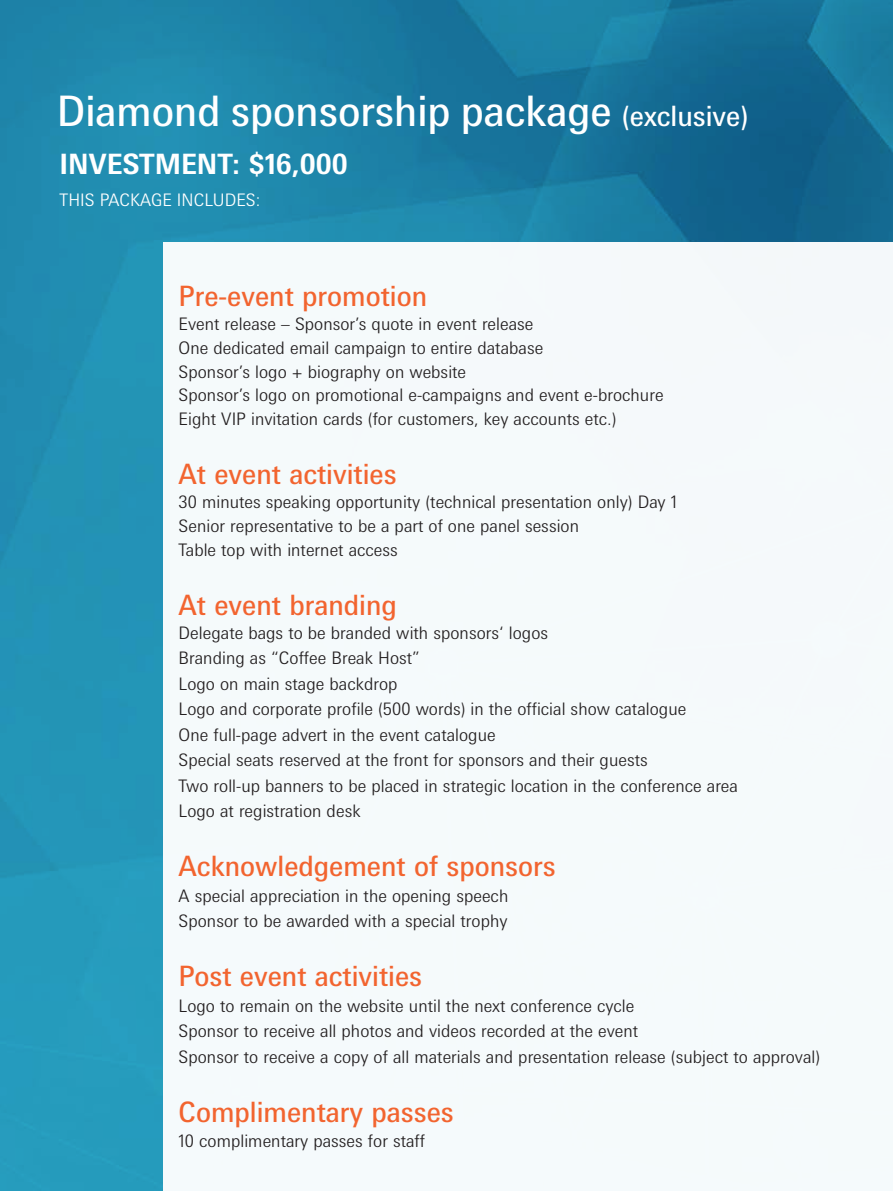
<style>
.page{position:relative;width:893px;height:1191px;background:#fff}
.page>*{position:absolute;margin:0;border:0;box-sizing:border-box;transform-origin:0 0}
.t1{font:42px "Messe Univers";color:#fff}
.t2{font:28.05px "Messe Univers";color:#f2642f}
.t3{font:700 28.05px "Messe Univers";color:#fff}
.t4{font:300 17.25px/25.5px "Messe Univers";color:#231f20}
.t5{font:300 17.25px "Messe Univers";color:#fff}
.s1{font-size:28.05px}
</style>
<div class="page">
<img style="left:0;top:0;width:893px;height:1191px">
<div style="left:164px;top:242px;width:729px;height:949px;background:#f5fafb"></div>
<h1 class="t1" style="left:57px;top:85px;width:693px">Diamond sponsorship package <span class="s1">(exclusive)</span></h1>
<h2 class="t3" style="left:60px;top:147px;width:290px">INVESTMENT: $16,000</h2>
<p class="t5" style="left:60px;top:190px;width:202px">THIS PACKAGE INCLUDES:</p>
<h2 class="t2" style="left:179px;top:279px;width:250px">Pre-event promotion</h2>
<p class="t4" style="left:179px;top:311px;width:486px;line-height:23.9px">Event release – Sponsor’s quote in event release<br>One dedicated email campaign to entire database<br>Sponsor’s logo + biography on website<br>Sponsor’s logo on promotional e-campaigns and event e-brochure Eight VIP invitation cards (for customers, key accounts etc.)</p>
<h2 class="t2" style="left:179px;top:457px;width:220px">At event activities</h2>
<p class="t4" style="left:179px;top:490px;width:500px;line-height:23.9px">30 minutes speaking opportunity (technical presentation only) Day 1<br>Senior representative to be a part of one panel session<br>Table top with internet access</p>
<h2 class="t2" style="left:179px;top:587px;width:220px">At event branding</h2>
<p class="t4" style="left:179px;top:619px;width:561px">Delegate bags to be branded with sponsors‘ logos<br>Branding as “Coffee Break Host”<br>Logo on main stage backdrop<br>Logo and corporate profile (500 words) in the official show catalogue<br>One full-page advert in the event catalogue<br>Special seats reserved at the front for sponsors and their guests<br>Two roll-up banners to be placed in strategic location in the conference area Logo at registration desk</p>
<h2 class="t2" style="left:179px;top:849px;width:378px">Acknowledgement of sponsors</h2>
<p class="t4" style="left:179px;top:882px;width:331px">A special appreciation in the opening speech<br>Sponsor to be awarded with a special trophy</p>
<h2 class="t2" style="left:179px;top:959px;width:245px">Post event activities</h2>
<p class="t4" style="left:179px;top:992px;width:643px">Logo to remain on the website until the next conference cycle<br>Sponsor to receive all photos and videos recorded at the event<br>Sponsor to receive a copy of all materials and presentation release (subject to approval)</p>
<h2 class="t2" style="left:179px;top:1094px;width:277px">Complimentary passes</h2>
<p class="t4" style="left:179px;top:1128px;width:248px">10 complimentary passes for staff</p>
</div>
